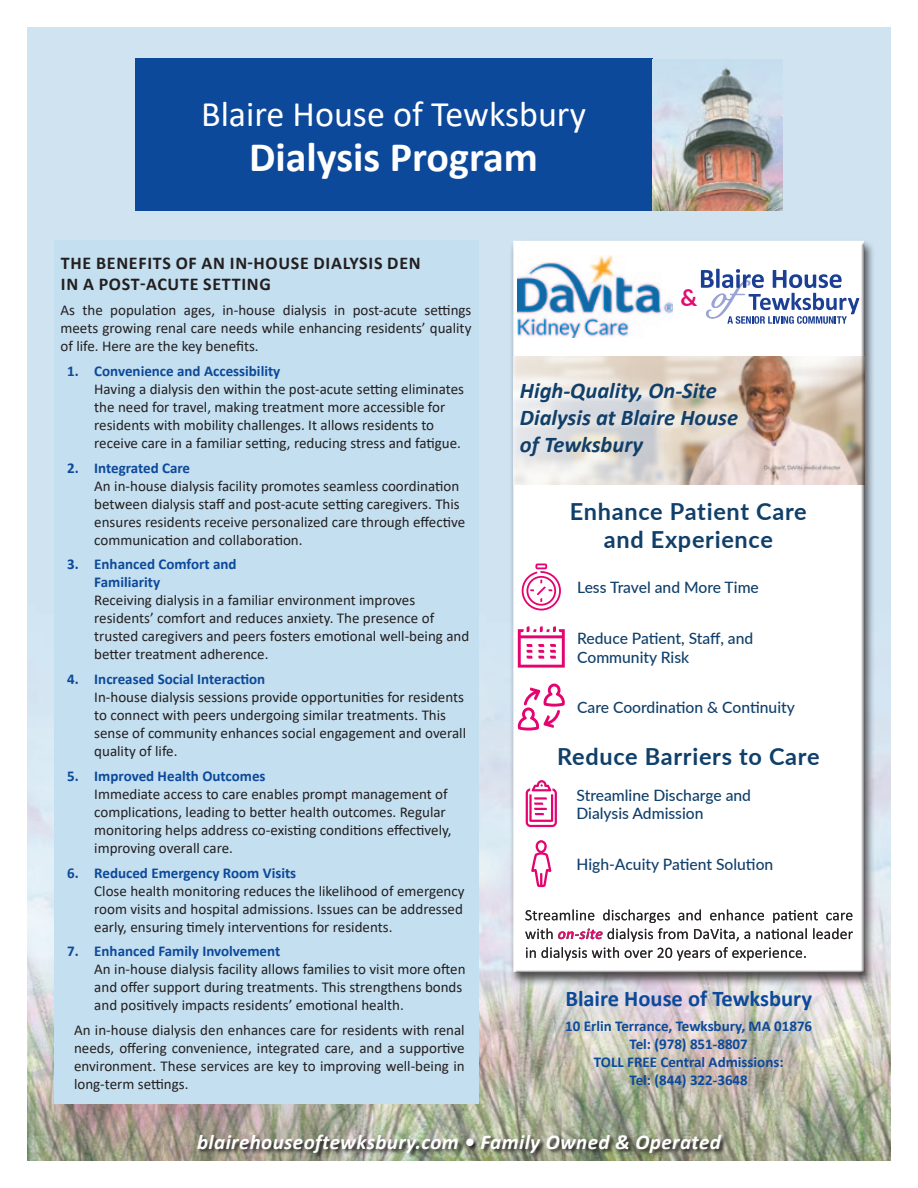
<style>
.page{position:relative;width:918px;height:1188px;background:#fff}
.page>*{position:absolute;margin:0;border:0;box-sizing:border-box;transform-origin:0 0}
.t1{font:700 42px "Calibri";color:#fff}
.t2{font:36px "Calibri";color:#fff}
.t3{font:700 23.55px/28.2px "Lato";letter-spacing:.03em;color:#103f6a;text-align:center}
.t4{font:700 23.55px "Lato";color:#e50b70}
.t5{font:italic 700 22.5px/27px "Calibri";color:#103f6a}
.t6{font:700 22.5px "Calibri";color:#0d499a}
.t7{font:italic 700 21px "Calibri";letter-spacing:.02em;color:#fff}
.t8{font:700 18px/21.6px "Calibri";letter-spacing:.04em;color:#231f20}
.t9{font:500 15.6px/18.8px "Lato";color:#103f6a}
.t10{font:15px/18px "Calibri";color:#231f20}
.t11{font:700 15px/18px "Calibri";color:#0d499a}
</style>
<div class="page">
<img style="left:27px;top:27px;width:864px;height:1134px">
<div style="left:135px;top:59px;width:517px;height:152px;background:#0d499a"></div>
<div style="left:509px;top:239px;width:366px;height:747px;background:#231f20;opacity:.75"></div>
<div style="left:510px;top:240px;width:355px;height:734px;background:#231f20;opacity:.75"></div>
<div style="left:54px;top:241px;width:424px;height:863px;background:#c4dfef"></div>
<svg style="left:197px;top:1134px;width:530px;height:24px"></svg>
<img style="left:652px;top:59px;width:131px;height:152px">
<h2 class="t2" style="left:201px;top:89px;width:386px">Blaire House of Tewksbury</h2>
<h1 class="t1" style="left:249px;top:127px;width:290px">Dialysis Program</h1>
<p class="t8" style="left:61px;top:252px;width:361px">THE BENEFITS OF AN IN-HOUSE DIALYSIS DEN<br>IN A POST-ACUTE SETTING</p>
<p class="t10" style="left:61px;top:301px;width:412px;text-align:justify">As the population ages, in-house dialysis in post-acute settings meets growing renal care needs while enhancing residents’ quality of life. Here are the key benefits.</p>
<p class="t11" style="left:67px;top:362px;width:215px">1. Convenience and Accessibility</p>
<p class="t10" style="left:94px;top:380px;width:371px">Having a dialysis den within the post-acute setting eliminates the need for travel, making treatment more accessible for residents with mobility challenges. It allows residents to receive care in a familiar setting, reducing stress and fatigue.</p>
<p class="t11" style="left:67px;top:458px;width:124px">2. Integrated Care</p>
<p class="t10" style="left:94px;top:476px;width:372px">An in-house dialysis facility promotes seamless coordination between dialysis staff and post-acute setting caregivers. This ensures residents receive personalized care through effective communication and collaboration.</p>
<p class="t11" style="left:94px;top:555px;width:144px;text-indent:-27px">3. Enhanced Comfort and<br>Familiarity</p>
<p class="t10" style="left:94px;top:591px;width:377px">Receiving dialysis in a familiar environment improves residents’ comfort and reduces anxiety. The presence of trusted caregivers and peers fosters emotional well-being and better treatment adherence.</p>
<p class="t11" style="left:67px;top:670px;width:200px">4. Increased Social Interaction</p>
<p class="t10" style="left:94px;top:688px;width:373px">In-house dialysis sessions provide opportunities for residents to connect with peers undergoing similar treatments. This sense of community enhances social engagement and overall quality of life.</p>
<p class="t11" style="left:67px;top:767px;width:200px">5. Improved Health Outcomes</p>
<p class="t10" style="left:94px;top:785px;width:359px">Immediate access to care enables prompt management of complications, leading to better health outcomes. Regular monitoring helps address co-existing conditions effectively, improving overall care.</p>
<p class="t11" style="left:67px;top:863px;width:231px">6. Reduced Emergency Room Visits</p>
<p class="t10" style="left:94px;top:881px;width:372px;text-align:justify">Close health monitoring reduces the likelihood of emergency room visits and hospital admissions. Issues can be addressed early, ensuring timely interventions for residents.</p>
<p class="t11" style="left:67px;top:942px;width:215px">7. Enhanced Family Involvement</p>
<p class="t10" style="left:94px;top:960px;width:373px">An in-house dialysis facility allows families to visit more often and offer support during treatments. This strengthens bonds and positively impacts residents’ emotional health.</p>
<p class="t10" style="left:74px;top:1021px;width:392px;text-align:justify">An in-house dialysis den enhances care for residents with renal needs, offering convenience, integrated care, and a supportive environment. These services are key to improving well-being in long-term settings.</p>
<h3 class="t4" style="left:681px;top:280px;width:18px">&amp;</h3>
<h3 class="t5" style="left:520px;top:376px;width:220px">High-Quality, On-Site<br>Dialysis at Blaire House of Tewksbury</h3>
<h3 class="t3" style="left:570px;top:496px;width:238px">Enhance Patient Care and Experience</h3>
<p class="t9" style="left:577px;top:578px;width:183px">Less Travel and More Time</p>
<p class="t9" style="left:577px;top:628px;width:178px">Reduce Patient, Staff, and<br>Community Risk</p>
<p class="t9" style="left:577px;top:698px;width:219px">Care Coordination &amp; Continuity</p>
<h3 class="t3" style="left:557px;top:741px;width:264px">Reduce Barriers to Care</h3>
<p class="t9" style="left:577px;top:785px;width:176px">Streamline Discharge and<br>Dialysis Admission</p>
<p class="t9" style="left:577px;top:854px;width:198px">High-Acuity Patient Solution</p>
<h3 class="t6" style="left:565px;top:982px;width:248px">Blaire House of Tewksbury</h3>
<p class="t11" style="left:565px;top:1016px;width:249px;text-align:center">10 Erlin Terrance, Tewksbury, MA 01876<br>Tel: (978) 851-8807<br>TOLL FREE Central Admissions:<br>Tel: (844) 322-3648</p>
<h3 class="t7" style="left:197px;top:1127px;width:525px">blairehouseoftewksbury.com • Family Owned &amp; Operated</h3>
</div>
